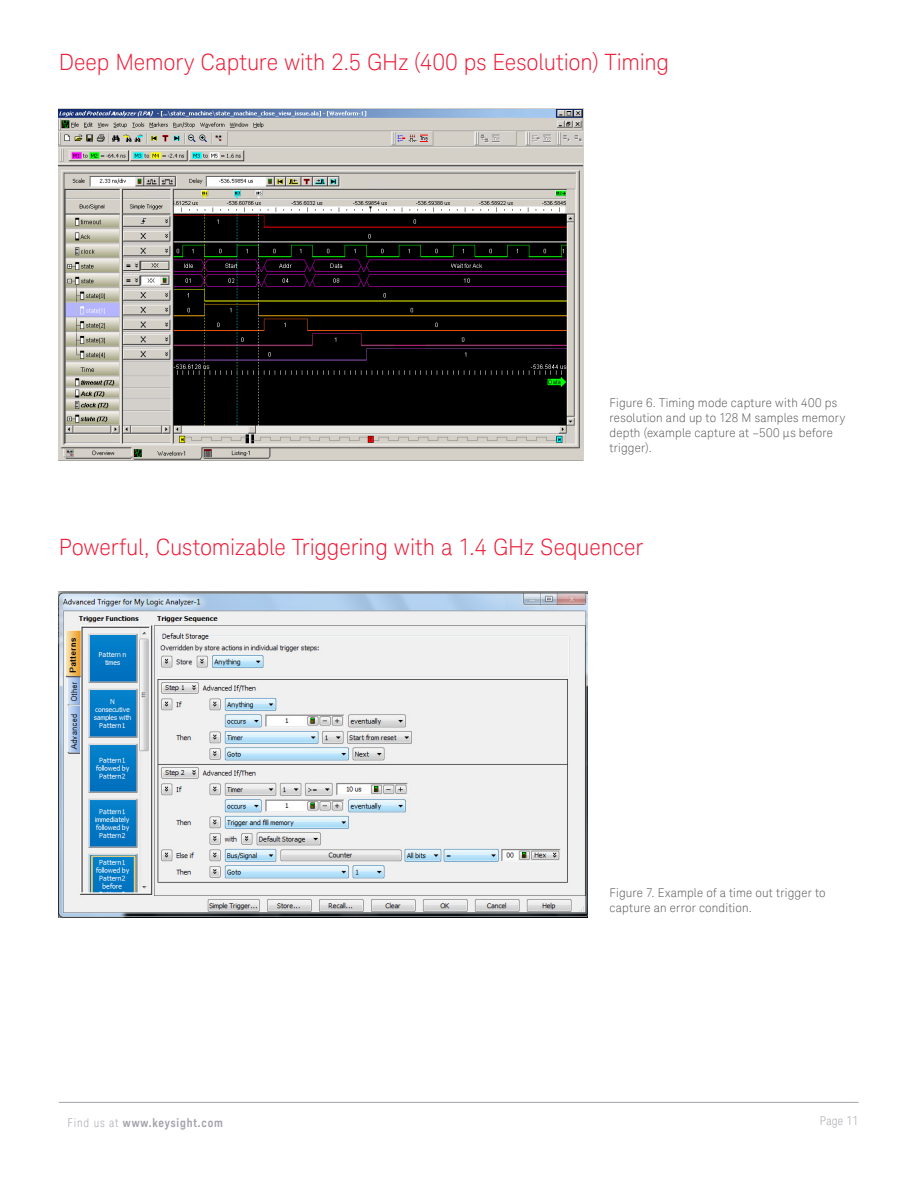
<style>
.page{position:relative;width:918px;height:1188px;background:#fff}
.page>*{position:absolute;margin:0;border:0;box-sizing:border-box;transform-origin:0 0}
.K_Heading_1{font:300 22.5px "Keysight Sans";letter-spacing:-.005em;color:#ed1a36}
.K_Diagrams_and_Figur{font:300 12px/15px "Keysight Sans";letter-spacing:.015em;color:#57585a}
.t1{font:700 12px "Keysight Sans Condensed";letter-spacing:.07em;color:#a4a1a9}
.t2{font:300 condensed 12px "Keysight Sans";letter-spacing:.03em;color:#a4a1a9}
.s1{font-family:"Keysight Sans";font-weight:300;font-stretch:condensed}
</style>
<div class="page">
<hr style="left:59px;top:1102px;width:800px;height:1px;background:#a4a1a9">
<img style="left:59px;top:108px;width:525px;height:353px">
<img style="left:59px;top:591px;width:529px;height:327px">
<p class="K_Heading_1" style="left:59px;top:49px;width:612px">Deep Memory Capture with 2.5 GHz (400 ps Eesolution) Timing</p>
<p class="K_Diagrams_and_Figur" style="left:610px;top:396px;width:237px">Figure 6. Timing mode capture with 400 ps resolution and up to 128 M samples memory depth (example capture at –500 μs before trigger).</p>
<p class="K_Heading_1" style="left:59px;top:534px;width:586px">Powerful, Customizable Triggering with a 1.4 GHz Sequencer</p>
<p class="K_Diagrams_and_Figur" style="left:610px;top:885px;width:218px">Figure 7. Example of a time out trigger to capture an error condition.</p>
<p class="t1" style="left:68px;top:1115px;width:157px"><span class="s1">Find us at</span> www.keysight.com</p>
<p class="t2" style="left:820px;top:1113px;width:40px">Page 11</p>
</div>
